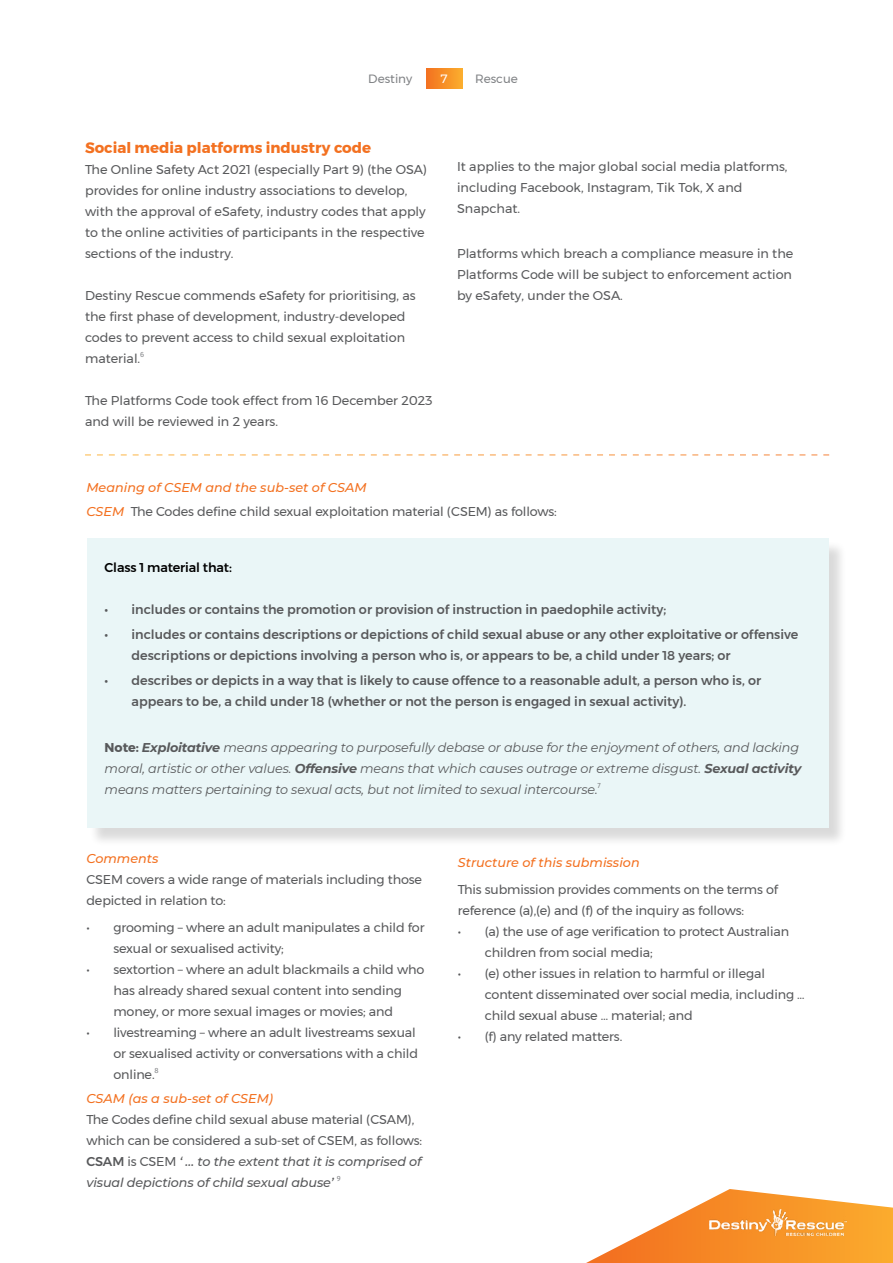
<style>
.page{position:relative;width:893px;height:1263px;background:#fff}
.page>*{position:absolute;margin:0;border:0;box-sizing:border-box;transform-origin:0 0}
.t1{font:700 15px "Montserrat";color:#f37121}
.t2{font:12.75px/21px "Montserrat";letter-spacing:-.01em;color:#58595b}
.t3{font:500 12.75px/21px "Montserrat";color:#58595b}
.t4{font:italic 12.75px/21px "Montserrat";letter-spacing:-.01em;color:#58595b}
.t5{font:italic 500 12.75px "Montserrat";color:#f37121}
.t6{font:500 12.75px "Montserrat";letter-spacing:-.01em;color:#000}
.t7{font:12px "Montserrat";color:#808285}
.t8{font:12px "Montserrat";color:#fff}
.t9{font:7.5px "Fira Sans";color:#808285}
.s1{font-weight:500;font-style:italic;color:#f37121}
.s2{font-weight:700;font-style:normal}
.s3{font-weight:700}
.s4{font-weight:500}
.s5{font-weight:500;font-style:italic}
</style>
<div class="page">
<svg style="left:586px;top:1189px;width:307px;height:74px"></svg>
<img style="left:710px;top:1209px;width:136px;height:26px">
<div style="left:89px;top:540px;width:758px;height:307px;background:#000;opacity:.75"></div>
<div style="left:87px;top:538px;width:741px;height:290px;background:#eaf6f7"></div>
<svg style="left:85px;top:454px;width:744px;height:2px"></svg>
<div style="left:426px;top:69px;width:36px;height:20px;background:linear-gradient(to right,#f37120,#fbab2d)"></div>
<p class="t7" style="left:368px;top:70px;width:45px">Destiny</p>
<p class="t8" style="left:441px;top:70px;width:8px">7</p>
<p class="t7" style="left:475px;top:70px;width:44px">Rescue</p>
<p class="t1" style="left:85px;top:135px;width:288px">Social media platforms industry code</p>
<p class="t2" style="left:85px;top:159px;width:343px">The Online Safety Act 2021 (especially Part 9) (the OSA) provides for online industry associations to develop, with the approval of eSafety, industry codes that apply to the online activities of participants in the respective sections of the industry.</p>
<p class="t2" style="left:85px;top:285px;width:332px">Destiny Rescue commends eSafety for prioritising, as the first phase of development, industry-developed codes to prevent access to child sexual exploitation material.</p>
<p class="t9" style="left:140px;top:348px;width:5px">6</p>
<p class="t2" style="left:85px;top:390px;width:349px">The Platforms Code took effect from 16 December 2023 and will be reviewed in 2 years.</p>
<p class="t2" style="left:457px;top:156px;width:332px">It applies to the major global social media platforms, including Facebook, Instagram, Tik Tok, X and<br>Snapchat.</p>
<p class="t2" style="left:457px;top:243px;width:338px;text-align:justify">Platforms which breach a compliance measure in the Platforms Code will be subject to enforcement action by eSafety, under the OSA.</p>
<p class="t2" style="left:86px;top:475px;width:472px;line-height:24px"><span class="s1">Meaning of CSEM and the sub-set of CSAM<br>CSEM</span> The Codes define child sexual exploitation material (CSEM) as follows:</p>
<p class="t6" style="left:105px;top:557px;width:129px">Class 1 material that:</p>
<p class="t3" style="left:105px;top:598px;width:563px">• includes or contains the promotion or provision of instruction in paedophile activity;</p>
<p class="t3" style="left:132px;top:624px;width:668px;text-indent:-27px">• includes or contains descriptions or depictions of child sexual abuse or any other exploitative or offensive descriptions or depictions involving a person who is, or appears to be, a child under 18 years; or</p>
<p class="t3" style="left:132px;top:670px;width:631px;text-indent:-27px">• describes or depicts in a way that is likely to cause offence to a reasonable adult, a person who is, or appears to be, a child under 18 (whether or not the person is engaged in sexual activity).</p>
<p class="t4" style="left:105px;top:737px;width:698px"><span class="s2">Note:</span> <span class="s3">Exploitative</span> means appearing to purposefully debase or abuse for the enjoyment of others, and lacking moral, artistic or other values. <span class="s3">Offensive</span> means that which causes outrage or extreme disgust. <span class="s3">Sexual activity </span>means matters pertaining to sexual acts, but not limited to sexual intercourse.</p>
<p class="t9" style="left:598px;top:780px;width:5px">7</p>
<p class="t5" style="left:86px;top:850px;width:74px">Comments</p>
<p class="t2" style="left:86px;top:869px;width:337px">CSEM covers a wide range of materials including those depicted in relation to:</p>
<p class="t2" style="left:113px;top:917px;width:313px;text-indent:-27px">• grooming – where an adult manipulates a child for sexual or sexualised activity;</p>
<p class="t2" style="left:86px;top:959px;width:339px;text-align:center">• sextortion – where an adult blackmails a child who has already shared sexual content into sending<br>money, or more sexual images or movies; and</p>
<p class="t2" style="left:113px;top:1022px;width:306px;text-indent:-27px">• livestreaming – where an adult livestreams sexual or sexualised activity or conversations with a child online.</p>
<p class="t9" style="left:155px;top:1065px;width:6px">8</p>
<p class="t5" style="left:86px;top:1090px;width:188px">CSAM (as a sub-set of CSEM)</p>
<p class="t2" style="left:86px;top:1109px;width:337px">The Codes define child sexual abuse material (CSAM), which can be considered a sub-set of CSEM, as follows:<br><span class="s4">CSAM</span> is CSEM <span class="s5">‘ … to the extent that it is comprised of visual depictions of child sexual abuse’</span></p>
<p class="t9" style="left:337px;top:1173px;width:5px">9</p>
<p class="t5" style="left:458px;top:853px;width:183px">Structure of this submission</p>
<p class="t2" style="left:458px;top:878px;width:322px">This submission provides comments on the terms of reference (a),(e) and (f) of the inquiry as follows:</p>
<p class="t2" style="left:485px;top:920px;width:306px;text-indent:-27px">• (a) the use of age verification to protect Australian children from social media;</p>
<p class="t2" style="left:485px;top:962px;width:321px;text-indent:-27px">• (e) other issues in relation to harmful or illegal content disseminated over social media, including … child sexual abuse … material; and</p>
<p class="t2" style="left:458px;top:1025px;width:166px">• (f) any related matters.</p>
</div>
